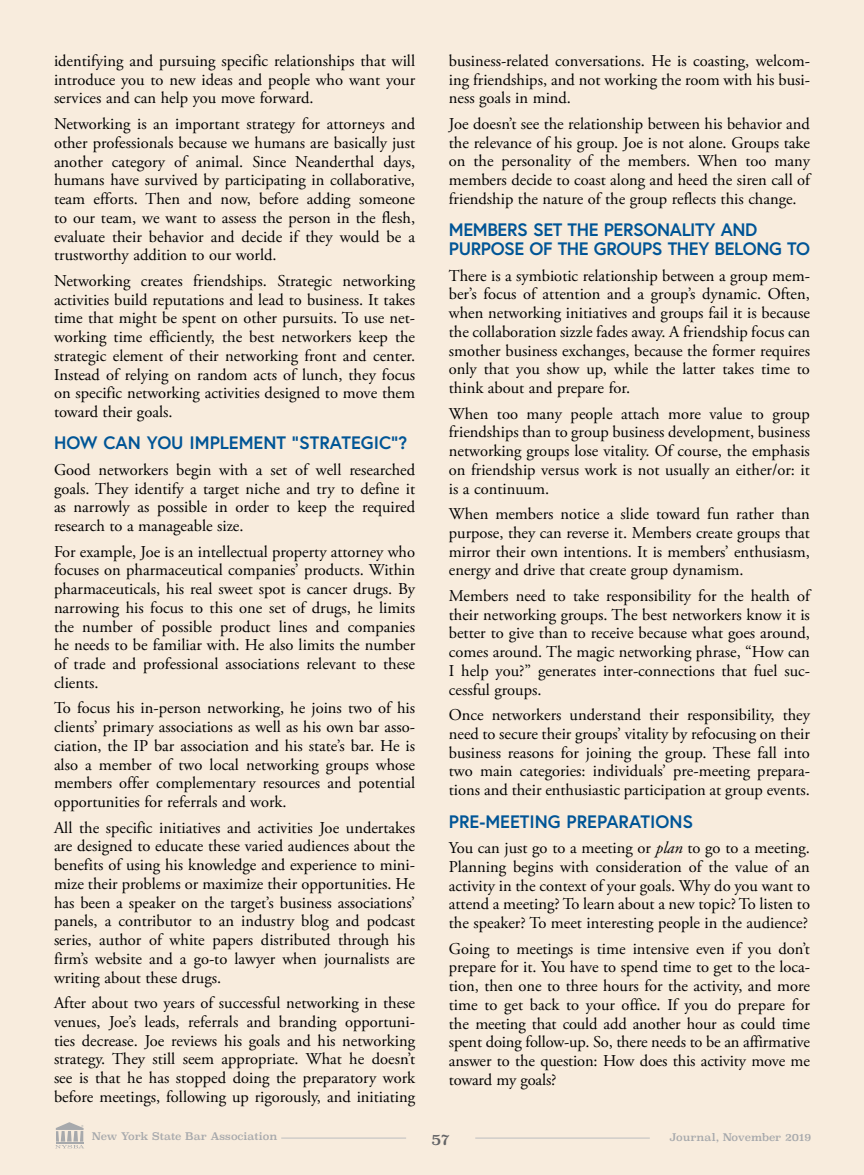
<style>
.page{position:relative;width:864px;height:1175px;background:#fff}
.page>*{position:absolute;margin:0;border:0;box-sizing:border-box;transform-origin:0 0}
.t1{font:700 18px/18.8px "Europa";letter-spacing:-.02em;color:#005596}
.t2{font:700 18px "Europa";color:#005596}
.t3{font:16.5px/18.8px "Adobe Garamond Pro";color:#000;text-align:justify}
.t4{font:15px "Superclarendon Rg";color:#636466}
.t5{font:10.5px "Superclarendon Rg";color:#a7a9ac}
.s1{font-style:italic}
</style>
<div class="page">
<div style="left:0;top:0;width:864px;height:1174px;background:#f8ecdd"></div>
<hr style="left:281px;top:1137px;width:125px;height:1px;background:#bcbec0">
<hr style="left:475px;top:1137px;width:175px;height:1px;background:#bcbec0">
<svg style="left:55px;top:1122px;width:29px;height:26px"></svg>
<p class="t3" style="left:54px;top:52px;width:363px">identifying and pursuing specific relationships that will introduce you to new ideas and people who want your services and can help you move forward.</p>
<p class="t3" style="left:54px;top:115px;width:363px">Networking is an important strategy for attorneys and other professionals because we humans are basically just another category of animal. Since Neanderthal days, humans have survived by participating in collaborative, team efforts. Then and now, before adding someone to our team, we want to assess the person in the flesh, evaluate their behavior and decide if they would be a trustworthy addition to our world.</p>
<p class="t3" style="left:54px;top:272px;width:363px">Networking creates friendships. Strategic networking activities build reputations and lead to business. It takes time that might be spent on other pursuits. To use net&shy;working time efficiently, the best networkers keep the strategic element of their networking front and center.<br>Instead of relying on random acts of lunch, they focus on specific networking activities designed to move them toward their goals.</p>
<p class="t2" style="left:54px;top:431px;width:355px">HOW CAN YOU IMPLEMENT “STRATEGIC”?</p>
<p class="t3" style="left:54px;top:461px;width:363px">Good networkers begin with a set of well researched goals. They identify a target niche and try to define it as narrowly as possible in order to keep the required research to a manageable size.</p>
<p class="t3" style="left:54px;top:542px;width:363px">For example, Joe is an intellectual property attorney who focuses on pharmaceutical companies’ products. Within pharmaceuticals, his real sweet spot is cancer drugs. By narrowing his focus to this one set of drugs, he limits the number of possible product lines and companies he needs to be familiar with. He also limits the number of trade and professional associations relevant to these clients.</p>
<p class="t3" style="left:54px;top:699px;width:363px">To focus his in-person networking, he joins two of his clients’ primary associations as well as his own bar asso&shy;ciation, the IP bar association and his state’s bar. He is also a member of two local networking groups whose members offer complementary resources and potential opportunities for referrals and work.</p>
<p class="t3" style="left:54px;top:818px;width:363px">All the specific initiatives and activities Joe undertakes are designed to educate these varied audiences about the benefits of using his knowledge and experience to mini&shy;mize their problems or maximize their opportunities. He has been a speaker on the target’s business associations’ panels, a contributor to an industry blog and podcast series, author of white papers distributed through his firm’s website and a go-to lawyer when journalists are writing about these drugs.</p>
<p class="t3" style="left:54px;top:994px;width:363px">After about two years of successful networking in these venues, Joe’s leads, referrals and branding opportuni&shy;ties decrease. Joe reviews his goals and his networking strategy. They still seem appropriate. What he doesn’t see is that he has stopped doing the preparatory work before meetings, following up rigorously, and initiating</p>
<p class="t3" style="left:449px;top:52px;width:363px">business-related conversations. He is coasting, welcom&shy;ing friendships, and not working the room with his busi&shy;ness goals in mind.</p>
<p class="t3" style="left:449px;top:115px;width:365px">Joe doesn’t see the relationship between his behavior and the relevance of his group. Joe is not alone. Groups take on the personality of the members. When too many members decide to coast along and heed the siren call of friendship the nature of the group reflects this change.</p>
<p class="t1" style="left:449px;top:220px;width:363px">MEMBERS SET THE PERSONALITY AND<br>PURPOSE OF THE GROUPS THEY BELONG TO</p>
<p class="t3" style="left:449px;top:266px;width:363px">There is a symbiotic relationship between a group mem&shy;ber’s focus of attention and a group’s dynamic. Often, when networking initiatives and groups fail it is because the collaboration sizzle fades away. A friendship focus can smother business exchanges, because the former requires only that you show up, while the latter takes time to think about and prepare for.</p>
<p class="t3" style="left:449px;top:404px;width:363px">When too many people attach more value to group friendships than to group business development, business networking groups lose vitality. Of course, the emphasis on friendship versus work is not usually an either/or: it is a continuum.</p>
<p class="t3" style="left:449px;top:505px;width:363px">When members notice a slide toward fun rather than purpose, they can reverse it. Members create groups that mirror their own intentions. It is members’ enthusiasm, energy and drive that create group dynamism.</p>
<p class="t3" style="left:449px;top:587px;width:364px">Members need to take responsibility for the health of their networking groups. The best networkers know it is better to give than to receive because what goes around, comes around. The magic networking phrase, “How can I help you?” generates inter-connections that fuel suc&shy;cessful groups.</p>
<p class="t3" style="left:449px;top:706px;width:363px">Once networkers understand their responsibility, they need to secure their groups’ vitality by refocusing on their business reasons for joining the group. These fall into two main categories: individuals’ pre-meeting prepara&shy;tions and their enthusiastic participation at group events.</p>
<p class="t2" style="left:449px;top:809px;width:246px">PRE-MEETING PREPARATIONS</p>
<p class="t3" style="left:449px;top:839px;width:363px">You can just go to a meeting or <span class="s1">plan</span> to go to a meeting.<br>Planning begins with consideration of the value of an activity in the context of your goals. Why do you want to attend a meeting? To learn about a new topic? To listen to the speaker? To meet interesting people in the audience?</p>
<p class="t3" style="left:449px;top:939px;width:363px">Going to meetings is time intensive even if you don’t prepare for it. You have to spend time to get to the loca&shy;tion, then one to three hours for the activity, and more time to get back to your office. If you do prepare for the meeting that could add another hour as could time spent doing follow-up. So, there needs to be an affirmative answer to the question: How does this activity move me toward my goals?</p>
<p class="t5" style="left:92px;top:1130px;width:187px">New York State Bar Association</p>
<p class="t4" style="left:432px;top:1130px;width:20px">57</p>
<p class="t5" style="left:669px;top:1131px;width:143px">Journal, November 2019</p>
</div>
